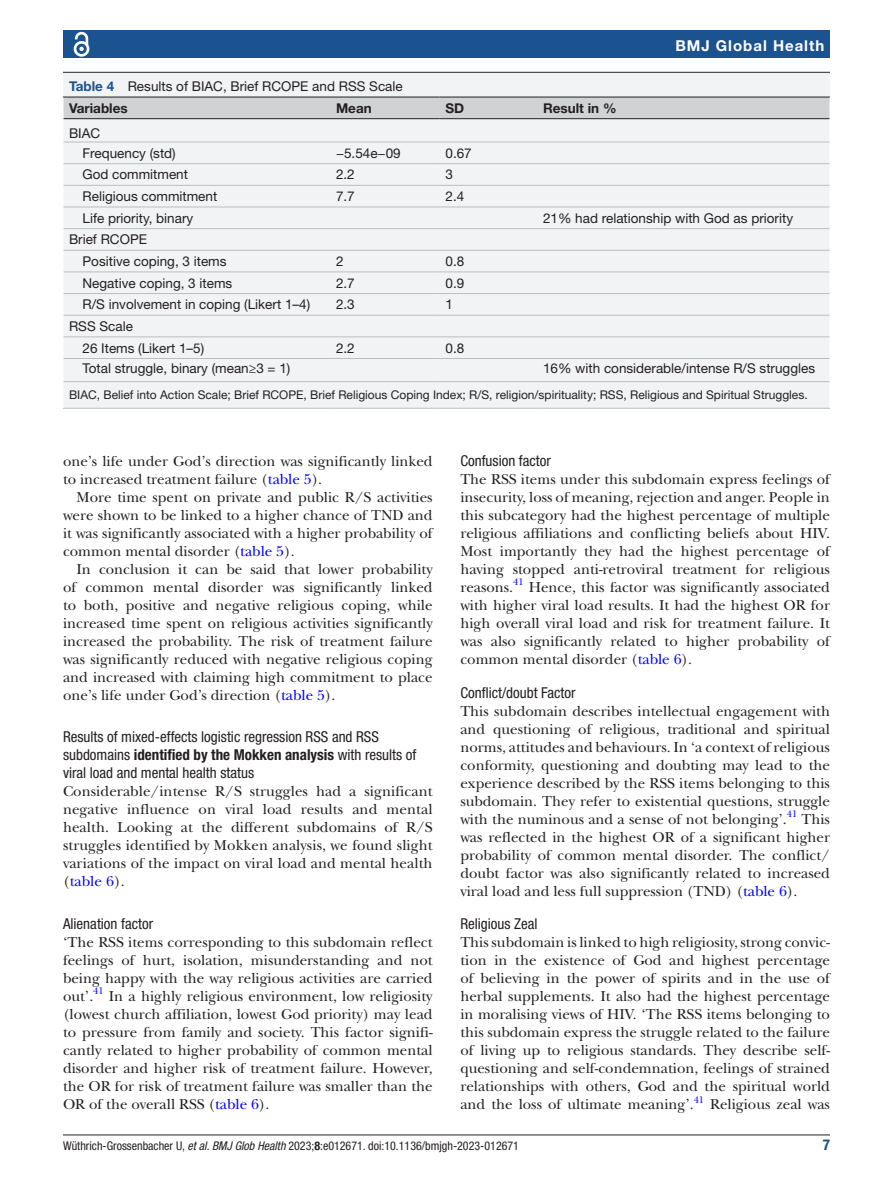
<style>
.page{position:relative;width:893px;height:1191px;background:#fff}
.page>*{position:absolute;margin:0;border:0;box-sizing:border-box;transform-origin:0 0}
.t1{font:15px/18px "New Baskerville";color:#231f20;text-align:justify}
.t2{font:condensed 15px/18px "Helvetica Neue LT Std";color:#231f20}
.t3{font:700 15px "Helvetica Neue LT Std";letter-spacing:.065em;color:#fff}
.t4{font:700 condensed 15px "Helvetica Neue LT Std";color:#1b5391}
.t5{font:13.5px/21.6px "Helvetica Neue LT Std";color:#231f20}
.t6{font:700 13.5px "Helvetica Neue LT Std";color:#231f20}
.t7{font:12px "Helvetica Neue LT Std";color:#231f20}
.t8{font:condensed 12px "Helvetica Neue LT Std";color:#231f20}
.t9{font:9.9px "New Baskerville";color:#00f}
.s1{font-weight:700;color:#1b5391}
.s2{font-weight:700}
.s3{color:#00f}
.s4{font-style:italic}
</style>
<div class="page">
<hr style="left:63px;top:1134px;width:767px;height:1px;background:#231f20">
<div style="left:63px;top:31px;width:767px;height:27px;background:#1b5391"></div>
<svg style="left:73px;top:31px;width:17px;height:26px"></svg>
<div style="left:63px;top:73px;width:767px;height:335px;background:#f2f3f4"></div>
<hr style="left:63px;top:72px;width:767px;height:1px;background:#231f20">
<hr style="left:63px;top:408px;width:267px;height:1px;background:#bcbdc0">
<hr style="left:330px;top:408px;width:110px;height:1px;background:#bcbdc0">
<hr style="left:440px;top:408px;width:97px;height:1px;background:#bcbdc0">
<hr style="left:537px;top:408px;width:293px;height:1px;background:#bcbdc0">
<svg style="left:63px;top:97px;width:767px;height:311px"></svg>
<p class="t5" style="left:69px;top:75px;width:335px;line-height:22px"><span class="s1">Table 4</span> Results of BIAC, Brief RCOPE and RSS Scale<br><span class="s2">Variables</span></p>
<p class="t6" style="left:336px;top:99px;width:37px">Mean</p>
<p class="t6" style="left:446px;top:99px;width:20px">SD</p>
<p class="t6" style="left:543px;top:99px;width:75px">Result in %</p>
<p class="t5" style="left:82px;top:122px;width:95px;line-height:20.1px;text-indent:-14px">BIAC<br>Frequency (std)</p>
<p class="t5" style="left:336px;top:142px;width:66px">−5.54e−09</p>
<p class="t5" style="left:446px;top:142px;width:28px">0.67</p>
<p class="t3" style="left:675px;top:36px;width:150px">BMJ Global Health</p>
<p class="t5" style="left:82px;top:163px;width:107px">God commitment</p>
<p class="t5" style="left:336px;top:163px;width:20px">2.2</p>
<p class="t5" style="left:446px;top:163px;width:9px">3</p>
<p class="t5" style="left:82px;top:185px;width:136px">Religious commitment</p>
<p class="t5" style="left:336px;top:185px;width:20px">7.7</p>
<p class="t5" style="left:446px;top:185px;width:20px">2.4</p>
<p class="t5" style="left:82px;top:207px;width:112px">Life priority, binary</p>
<p class="t5" style="left:543px;top:207px;width:252px">21% had relationship with God as priority</p>
<p class="t5" style="left:82px;top:228px;width:146px;text-indent:-14px">Brief RCOPE<br>Positive coping, 3 items</p>
<p class="t5" style="left:336px;top:250px;width:9px">2</p>
<p class="t5" style="left:446px;top:250px;width:20px">0.8</p>
<p class="t5" style="left:82px;top:272px;width:151px">Negative coping, 3 items</p>
<p class="t5" style="left:336px;top:272px;width:20px">2.7</p>
<p class="t5" style="left:446px;top:272px;width:20px">0.9</p>
<p class="t5" style="left:82px;top:293px;width:229px">R/S involvement in coping (Likert 1–4)</p>
<p class="t5" style="left:336px;top:293px;width:20px">2.3</p>
<p class="t5" style="left:446px;top:293px;width:9px">1</p>
<p class="t5" style="left:82px;top:315px;width:123px;text-indent:-14px">RSS Scale<br>26 Items (Likert 1–5)</p>
<p class="t5" style="left:336px;top:337px;width:20px">2.2</p>
<p class="t5" style="left:446px;top:337px;width:20px">0.8</p>
<p class="t5" style="left:82px;top:357px;width:209px">Total struggle, binary (mean≥3 = 1)</p>
<p class="t5" style="left:543px;top:357px;width:274px">16% with considerable/intense R/S struggles</p>
<p class="t7" style="left:69px;top:388px;width:740px">BIAC, Belief into Action Scale; Brief RCOPE, Brief Religious Coping Index; R/S, religion/spirituality; RSS, Religious and Spiritual Struggles.</p>
<p class="t1" style="left:63px;top:452px;width:371px">one’s life under God’s direction was significantly linked to increased treatment failure (<span class="s3">table 5</span>).</p>
<p class="t1" style="left:63px;top:488px;width:371px;text-indent:14px">More time spent on private and public R/S activities were shown to be linked to a higher chance of TND and it was significantly associated with a higher probability of common mental disorder (<span class="s3">table 5</span>).</p>
<p class="t1" style="left:63px;top:560px;width:371px;text-indent:14px">In conclusion it can be said that lower probability of common mental disorder was significantly linked to both, positive and negative religious coping, while increased time spent on religious activities significantly increased the probability. The risk of treatment failure was significantly reduced with negative religious coping and increased with claiming high commitment to place one’s life under God’s direction (<span class="s3">table 5</span>).</p>
<p class="t2" style="left:63px;top:728px;width:355px">Results of mixed-effects logistic regression RSS and RSS subdomains <span class="s2">identified by the Mokken analysis</span> with results of viral load and mental health status</p>
<p class="t1" style="left:63px;top:782px;width:371px">Considerable/intense R/S struggles had a significant negative influence on viral load results and mental health. Looking at the different subdomains of R/S struggles identified by Mokken analysis, we found slight variations of the impact on viral load and mental health (<span class="s3">table 6</span>).</p>
<p class="t2" style="left:63px;top:914px;width:92px">Alienation factor</p>
<p class="t1" style="left:63px;top:933px;width:371px">‘The RSS items corresponding to this subdomain reflect feelings of hurt, isolation, misunderstanding and not being happy with the way religious activities are carried out’.</p>
<p class="t9" style="left:93px;top:985px;width:12px">41</p>
<p class="t1" style="left:63px;top:987px;width:371px;text-indent:46px">In a highly religious environment, low religiosity (lowest church affiliation, lowest God priority) may lead to pressure from family and society. This factor signifi&shy;cantly related to higher probability of common mental disorder and higher risk of treatment failure. However, the OR for risk of treatment failure was smaller than the OR of the overall RSS (<span class="s3">table 6</span>).</p>
<p class="t2" style="left:460px;top:452px;width:92px">Confusion factor</p>
<p class="t1" style="left:460px;top:470px;width:371px">The RSS items under this subdomain express feelings of insecurity, loss of meaning, rejection and anger. People in this subcategory had the highest percentage of multiple religious affiliations and conflicting beliefs about HIV.<br>Most importantly they had the highest percentage of having stopped anti-retroviral treatment for religious reasons.</p>
<p class="t9" style="left:513px;top:576px;width:12px">41</p>
<p class="t1" style="left:460px;top:578px;width:371px;text-indent:68px">Hence, this factor was significantly associated with higher viral load results. It had the highest OR for high overall viral load and risk for treatment failure. It was also significantly related to higher probability of common mental disorder (<span class="s3">table 6</span>).</p>
<p class="t2" style="left:460px;top:683px;width:117px">Conflict/doubt Factor</p>
<p class="t1" style="left:460px;top:702px;width:371px">This subdomain describes intellectual engagement with and questioning of religious, traditional and spiritual norms, attitudes and behaviours. In ‘a context of religious conformity, questioning and doubting may lead to the experience described by the RSS items belonging to this subdomain. They refer to existential questions, struggle with the numinous and a sense of not belonging’.</p>
<p class="t9" style="left:787px;top:808px;width:12px">41</p>
<p class="t1" style="left:460px;top:810px;width:371px;text-indent:341px">This was reflected in the highest OR of a significant higher probability of common mental disorder. The conflict/ doubt factor was also significantly related to increased viral load and less full suppression (TND) (<span class="s3">table 6</span>).</p>
<p class="t2" style="left:460px;top:915px;width:79px">Religious Zeal</p>
<p class="t1" style="left:460px;top:933px;width:371px">This subdomain is linked to high religiosity, strong convic&shy;tion in the existence of God and highest percentage of believing in the power of spirits and in the use of herbal supplements. It also had the highest percentage in moralising views of HIV. ‘The RSS items belonging to this subdomain express the struggle related to the failure of living up to religious standards. They describe self&shy;questioning and self-condemnation, feelings of strained relationships with others, God and the spiritual world and the loss of ultimate meaning’.</p>
<p class="t9" style="left:694px;top:1093px;width:12px">41</p>
<p class="t1" style="left:710px;top:1095px;width:121px">Religious zeal was</p>
<p class="t8" style="left:63px;top:1138px;width:458px">Wüthrich-Grossenbacher U, <span class="s4">et al</span>. <span class="s4">BMJ Glob Health</span> 2023;<span class="s2">8</span>:e012671. doi:10.1136/bmjgh-2023-012671</p>
<p class="t4" style="left:823px;top:1135px;width:9px">7</p>
</div>
